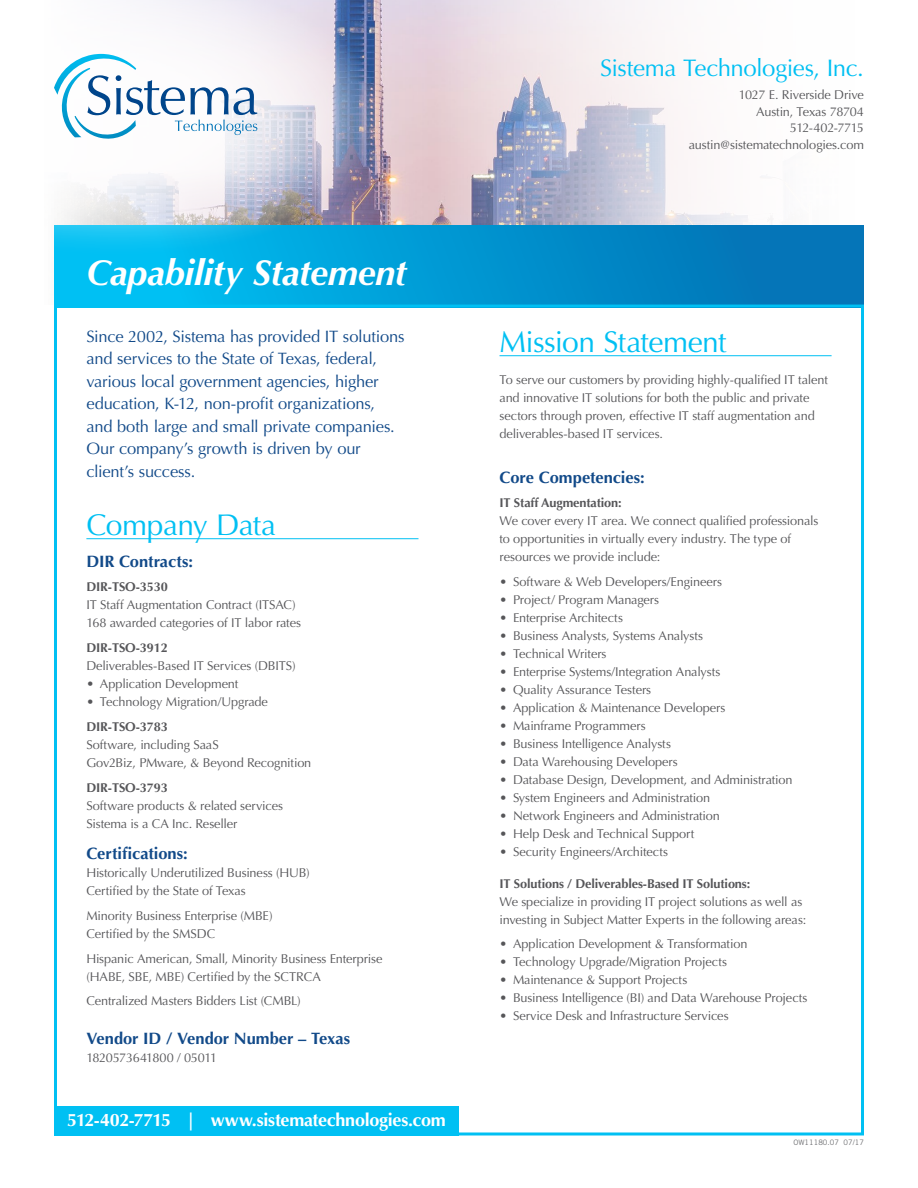
<style>
.page{position:relative;width:918px;height:1188px;background:#fff}
.page>*{position:absolute;margin:0;border:0;box-sizing:border-box;transform-origin:0 0}
.t1{font:italic 700 36px "Optima";letter-spacing:-.015em;color:#fff}
.H1_5{font:30px "Optima";letter-spacing:-.015em;color:#00c0f3}
.H1_5-2{font:24px "Optima";letter-spacing:-.025em;color:#00c0f3}
.Copy{font:700 18px "Optima";letter-spacing:-.015em;color:#fff}
.t2{font:16.5px/22.5px "Optima";letter-spacing:-.01em;color:#124a89}
.t3{font:700 16.5px "Optima";letter-spacing:-.005em;color:#124a89}
.Copy-2{font:12.75px/18px "Optima";letter-spacing:-.01em;color:#565659}
.List{font:12.75px/18px "Optima";letter-spacing:-.01em;color:#565659}
.t4{font:700 12.75px "Optima";letter-spacing:-.01em;color:#565659}
.List-2{font:12.75px "Optima";letter-spacing:-.03em;color:#565659}
.Copy-3{font:12.75px "Optima";letter-spacing:-.035em;color:#565659}
.t5{font:7.5px "Trade Gothic LT Std";color:#6d6e71}
</style>
<div class="page">
<img style="left:383px;top:0;width:390px;height:225px">
<div style="left:54px;top:225px;width:810px;height:83px;background:linear-gradient(to right,#00c7f9,#036eb1)"></div>
<img style="left:54px;top:0;width:329px;height:260px">
<hr style="left:86px;top:538px;width:332px;height:1px;background:#00c0f3">
<hr style="left:500px;top:355px;width:332px;height:1px;background:#00c0f3">
<div style="left:54px;top:1106px;width:405px;height:30px;background:#00c0f3"></div>
<svg style="left:54px;top:54px;width:203px;height:87px"></svg>
<h2 class="t1" style="left:86px;top:252px;width:322px">Capability Statement</h2>
<h2 class="t2" style="left:86px;top:325px;width:320px">Since 2002, Sistema has provided IT solutions and services to the State of Texas, federal, various local government agencies, higher education, K-12, non-profit organizations, and both large and small private companies.<br>Our company’s growth is driven by our client’s success.</h2>
<p class="H1_5" style="left:86px;top:508px;width:191px">Company Data</p>
<h2 class="t3" style="left:86px;top:551px;width:108px">DIR Contracts:</h2>
<h3 class="t4" style="left:86px;top:580px;width:83px">DIR-TSO-3530</h3>
<p class="List" style="left:86px;top:596px;width:211px">IT Staff Augmentation Contract (ITSAC)</p>
<p class="List" style="left:86px;top:614px;width:216px">168 awarded categories of IT labor rates</p>
<h3 class="t4" style="left:86px;top:640px;width:83px">DIR-TSO-3912</h3>
<p class="List" style="left:86px;top:657px;width:211px">Deliverables-Based IT Services (DBITS)</p>
<p class="Copy-2" style="left:86px;top:675px;width:154px">• Application Development</p>
<p class="Copy-2" style="left:86px;top:693px;width:183px">• Technology Migration/Upgrade</p>
<h3 class="t4" style="left:86px;top:719px;width:83px">DIR-TSO-3783</h3>
<p class="List" style="left:86px;top:736px;width:134px">Software, including SaaS</p>
<p class="List" style="left:86px;top:754px;width:226px">Gov2Biz, PMware, &amp; Beyond Recognition</p>
<h3 class="t4" style="left:86px;top:780px;width:83px">DIR-TSO-3793</h3>
<p class="List" style="left:86px;top:797px;width:198px">Software products &amp; related services</p>
<p class="List" style="left:86px;top:815px;width:153px">Sistema is a CA Inc. Reseller</p>
<h2 class="t3" style="left:86px;top:844px;width:103px">Certifications:</h2>
<p class="List" style="left:86px;top:864px;width:225px">Historically Underutilized Business (HUB)<br>Certified by the State of Texas</p>
<p class="List" style="left:86px;top:907px;width:188px">Minority Business Enterprise (MBE)<br>Certified by the SMSDC</p>
<p class="List" style="left:86px;top:950px;width:298px">Hispanic American, Small, Minority Business Enterprise (HABE, SBE, MBE) Certified by the SCTRCA</p>
<p class="List" style="left:86px;top:992px;width:216px">Centralized Masters Bidders List (CMBL)</p>
<h2 class="t3" style="left:86px;top:1028px;width:265px">Vendor ID / Vendor Number – Texas</h2>
<p class="List-2" style="left:86px;top:1050px;width:132px">1820573641800 / 05011</p>
<p class="Copy" style="left:67px;top:1109px;width:380px">512-402-7715 | www.sistematechnologies.com</p>
<p class="H1_5-2" style="left:600px;top:54px;width:265px">Sistema Technologies, Inc.</p>
<p class="Copy-2" style="left:739px;top:86px;width:127px">1027 E. Riverside Drive</p>
<p class="Copy-2" style="left:756px;top:103px;width:109px">Austin, Texas 78704</p>
<p class="Copy-3" style="left:790px;top:121px;width:76px">512-402-7715</p>
<p class="Copy-2" style="left:689px;top:136px;width:177px">austin@sistematechnologies.com</p>
<p class="H1_5" style="left:500px;top:325px;width:229px">Mission Statement</p>
<p class="Copy-2" style="left:500px;top:371px;width:330px">To serve our customers by providing highly-qualified IT talent and innovative IT solutions for both the public and private sectors through proven, effective IT staff augmentation and deliverables-based IT services.</p>
<h2 class="t3" style="left:500px;top:467px;width:147px">Core Competencies:</h2>
<h3 class="t4" style="left:500px;top:496px;width:124px">IT Staff Augmentation:</h3>
<p class="List" style="left:500px;top:512px;width:320px">We cover every IT area. We connect qualified professionals to opportunities in virtually every industry. The type of resources we provide include:</p>
<p class="Copy-2" style="left:500px;top:573px;width:224px">• Software &amp; Web Developers/Engineers</p>
<p class="Copy-2" style="left:500px;top:591px;width:161px">• Project/ Program Managers</p>
<p class="Copy-2" style="left:500px;top:609px;width:125px">• Enterprise Architects</p>
<p class="Copy-2" style="left:500px;top:627px;width:205px">• Business Analysts, Systems Analysts</p>
<p class="Copy-2" style="left:500px;top:645px;width:109px">• Technical Writers</p>
<p class="Copy-2" style="left:500px;top:663px;width:223px">• Enterprise Systems/Integration Analysts</p>
<p class="Copy-2" style="left:500px;top:681px;width:153px">• Quality Assurance Testers</p>
<p class="Copy-2" style="left:500px;top:699px;width:227px">• Application &amp; Maintenance Developers</p>
<p class="Copy-2" style="left:500px;top:717px;width:148px">• Mainframe Programmers</p>
<p class="Copy-2" style="left:500px;top:735px;width:173px">• Business Intelligence Analysts</p>
<p class="Copy-2" style="left:500px;top:753px;width:180px">• Data Warehousing Developers</p>
<p class="Copy-2" style="left:500px;top:771px;width:295px">• Database Design, Development, and Administration</p>
<p class="Copy-2" style="left:500px;top:789px;width:212px">• System Engineers and Administration</p>
<p class="Copy-2" style="left:500px;top:807px;width:222px">• Network Engineers and Administration</p>
<p class="Copy-2" style="left:500px;top:825px;width:196px">• Help Desk and Technical Support</p>
<p class="Copy-2" style="left:500px;top:843px;width:170px">• Security Engineers/Architects</p>
<h3 class="t4" style="left:500px;top:876px;width:252px">IT Solutions / Deliverables-Based IT Solutions:</h3>
<p class="Copy-2" style="left:500px;top:893px;width:308px">We specialize in providing IT project solutions as well as investing in Subject Matter Experts in the following areas:</p>
<p class="Copy-2" style="left:500px;top:935px;width:249px">• Application Development &amp; Transformation</p>
<p class="Copy-2" style="left:500px;top:953px;width:229px">• Technology Upgrade/Migration Projects</p>
<p class="Copy-2" style="left:500px;top:971px;width:189px">• Maintenance &amp; Support Projects</p>
<p class="Copy-2" style="left:500px;top:989px;width:310px">• Business Intelligence (BI) and Data Warehouse Projects</p>
<p class="Copy-2" style="left:500px;top:1007px;width:231px">• Service Desk and Infrastructure Services</p>
<p class="t5" style="left:793px;top:1138px;width:72px">OW11180.07 07/17</p>
</div>
